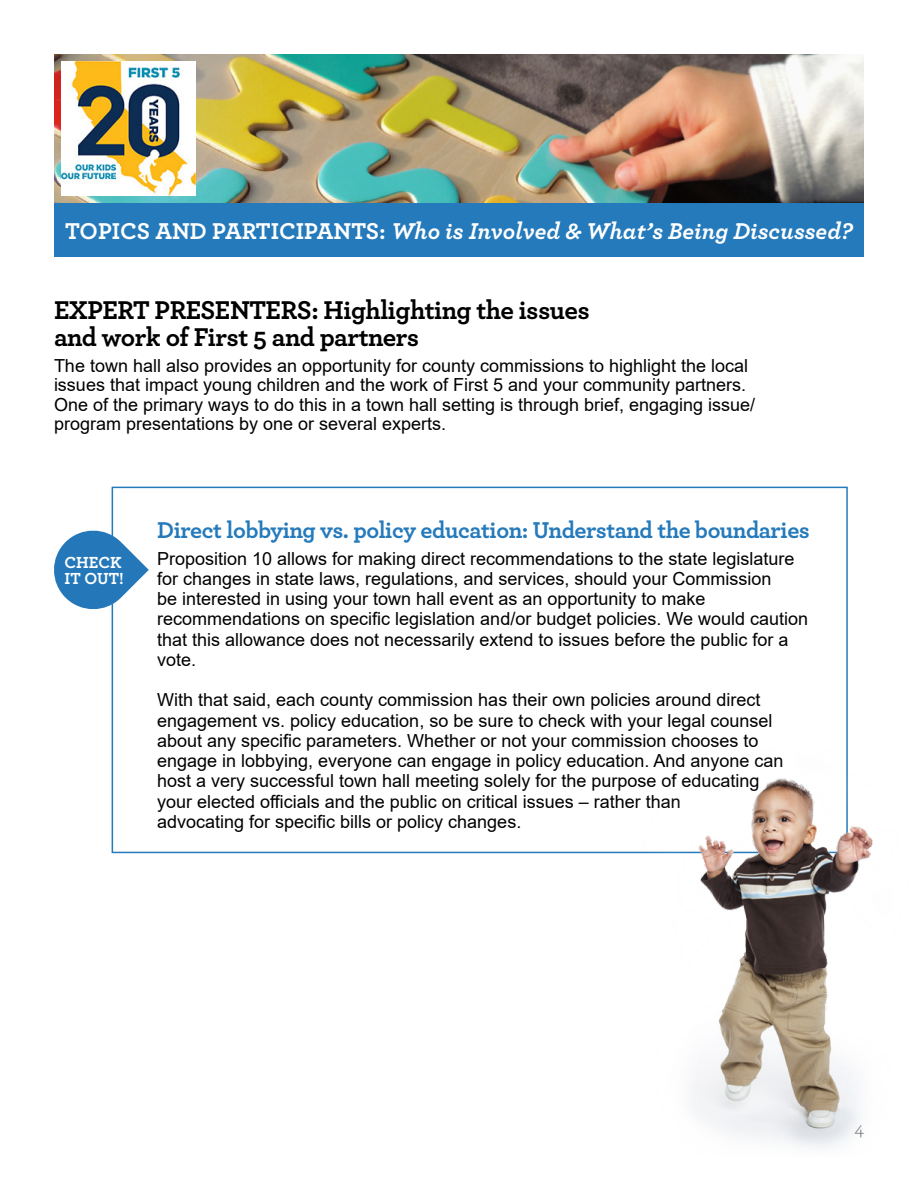
<style>
.page{position:relative;width:918px;height:1188px;background:#fff}
.page>*{position:absolute;margin:0;border:0;box-sizing:border-box;transform-origin:0 0}
.t1{font:700 27px/27px "Archer";letter-spacing:-.02em;color:#000}
.t2{font:italic 700 24px "Archer";color:#fff}
.t3{font:700 24px "Archer";letter-spacing:-.02em;color:#257abb}
.t4{font:19.5px "Archer";color:#6d6e71}
.t5{font:18px/20.2px "Arial";color:#000}
.t6{font:700 16.8px/15.9px "Archer";color:#fff}
.s1{font-style:normal}
</style>
<div class="page">
<img style="left:54px;top:54px;width:810px;height:149px">
<div style="left:54px;top:203px;width:810px;height:54px;background:#257abb"></div>
<svg style="left:54px;top:527px;width:95px;height:86px"></svg>
<img style="left:641px;top:709px;width:232px;height:439px">
<img style="left:62px;top:62px;width:134px;height:134px">
<h2 class="t2" style="left:65px;top:212px;width:789px"><span class="s1">TOPICS AND PARTICIPANTS:</span> Who is Involved &amp; What’s Being Discussed?</h2>
<h1 class="t1" style="left:54px;top:294px;width:537px">EXPERT PRESENTERS: Highlighting the issues and work of First 5 and partners</h1>
<p class="t5" style="left:54px;top:356px;width:703px;line-height:19.5px">The town hall also provides an opportunity for county commissions to highlight the local issues that impact young children and the work of First 5 and your community partners.<br>One of the primary ways to do this in a town hall setting is through brief, engaging issue/ program presentations by one or several experts.</p>
<p class="t6" style="left:65px;top:553px;width:61px">CHECK<br>IT OUT!</p>
<h2 class="t3" style="left:157px;top:511px;width:654px">Direct lobbying vs. policy education: Understand the boundaries</h2>
<p class="t5" style="left:157px;top:548px;width:653px">Proposition 10 allows for making direct recommendations to the state legislature for changes in state laws, regulations, and services, should your Commission<br>be interested in using your town hall event as an opportunity to make recommendations on specific legislation and/or budget policies. We would caution that this allowance does not necessarily extend to issues before the public for a vote.</p>
<p class="t5" style="left:157px;top:690px;width:628px">With that said, each county commission has their own policies around direct engagement vs. policy education, so be sure to check with your legal counsel about any specific parameters. Whether or not your commission chooses to engage in lobbying, everyone can engage in policy education. And anyone can host a very successful town hall meeting solely for the purpose of educating your elected officials and the public on critical issues – rather than<br>advocating for specific bills or policy changes.</p>
<p class="t4" style="left:854px;top:1115px;width:11px">4</p>
</div>
